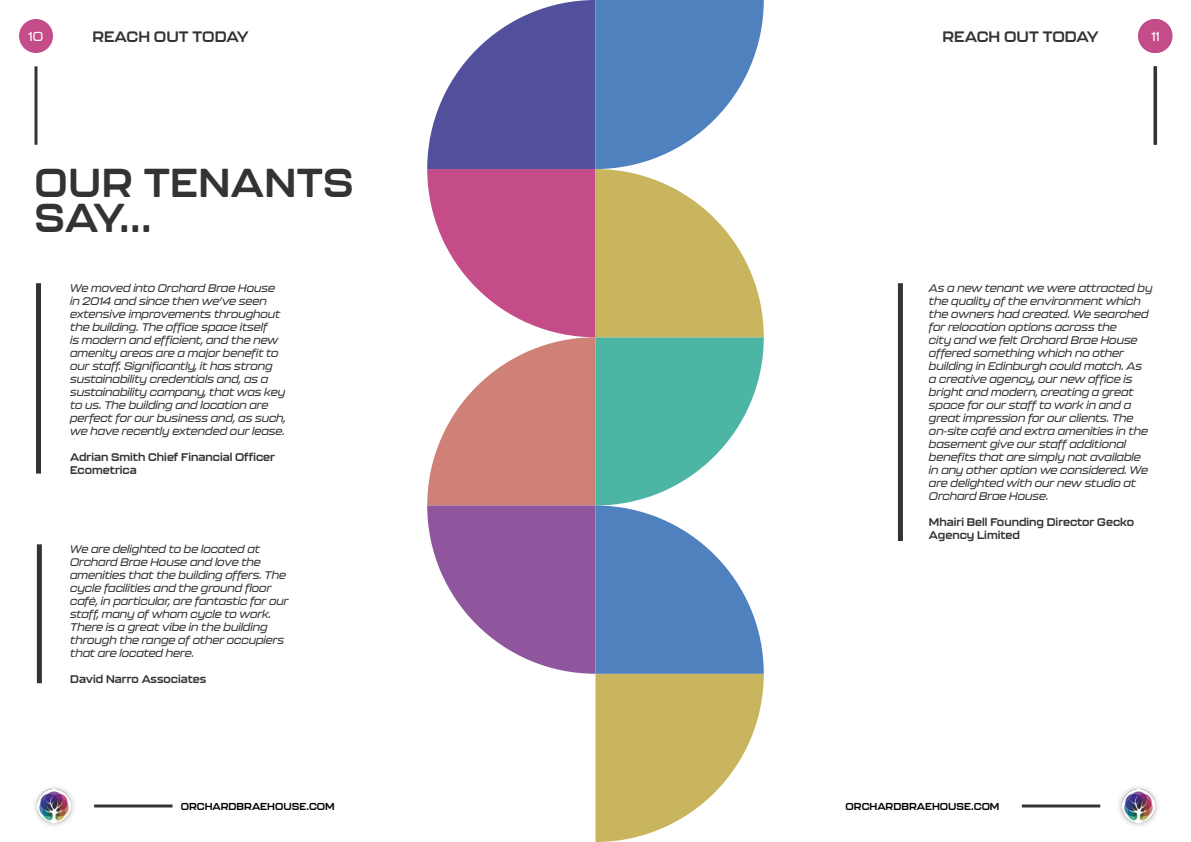
<style>
.page{position:relative;width:1191px;height:842px;background:#fff}
.page>*{position:absolute;margin:0;border:0;box-sizing:border-box;transform-origin:0 0}
.t1{font:700 40px/35px "Kallisto";letter-spacing:.01em;color:#333334}
.t2{font:700 15px "Kallisto";color:#333334}
.t3{font:500 13px "Kallisto";color:#fff}
.t4{font:italic 500 11px/13px "Kallisto";color:#333334}
.t5{font:700 11px/13px "Kallisto";color:#333334}
.t6{font:700 10px "Kallisto";color:#000}
</style>
<div class="page">
<div style="left:19px;top:19px;width:34px;height:34px;background:#c44d89;border-radius:50%"></div>
<svg style="left:34px;top:66px;width:4px;height:79px"></svg>
<hr style="left:1153px;top:66px;width:3px;height:79px;background:#333334">
<div style="left:36px;top:283px;width:5px;height:191px;background:#333334"></div>
<div style="left:37px;top:544px;width:5px;height:139px;background:#333334"></div>
<hr style="left:94px;top:804px;width:78px;height:3px;background:#333334">
<div style="left:31px;top:783px;width:46px;height:45px;background:#231f20;opacity:.27"></div>
<img style="left:37px;top:790px;width:33px;height:32px">
<div style="left:1138px;top:19px;width:34px;height:34px;background:#c44d89;border-radius:50%"></div>
<hr style="left:1154px;top:66px;width:3px;height:79px;background:#333334">
<svg style="left:427px;top:0;width:336px;height:842px"></svg>
<div style="left:898px;top:283px;width:5px;height:258px;background:#333334"></div>
<hr style="left:1021px;top:804px;width:79px;height:3px;background:#333334">
<div style="left:1115px;top:783px;width:46px;height:45px;background:#231f20;opacity:.27"></div>
<img style="left:1122px;top:790px;width:33px;height:32px">
<p class="t3" style="left:29px;top:29px;width:16px">10</p>
<p class="t2" style="left:92px;top:27px;width:157px">REACH OUT TODAY</p>
<p class="t1" style="left:34px;top:164px;width:320px">OUR TENANTS<br>SAY...</p>
<p class="t4" style="left:70px;top:281px;width:217px">We moved into Orchard Brae House in 2014 and since then we’ve seen extensive improvements throughout the building. The office space itself<br>is modern and efficient, and the new amenity areas are a major benefit to our staff. Significantly, it has strong sustainability credentials and, as a sustainability company, that was key to us. The building and location are perfect for our business and, as such, we have recently extended our lease.</p>
<p class="t5" style="left:70px;top:450px;width:206px">Adrian Smith Chief Financial Officer<br>Ecometrica</p>
<p class="t4" style="left:70px;top:542px;width:220px">We are delighted to be located at Orchard Brae House and love the amenities that the building offers. The cycle facilities and the ground floor café, in particular, are fantastic for our staff, many of whom cycle to work.<br>There is a great vibe in the building through the range of other occupiers that are located here.</p>
<p class="t5" style="left:70px;top:672px;width:138px">David Narro Associates</p>
<p class="t6" style="left:181px;top:800px;width:155px">ORCHARDBRAEHOUSE.COM</p>
<p class="t2" style="left:942px;top:27px;width:157px">REACH OUT TODAY</p>
<p class="t3" style="left:1151px;top:29px;width:10px">11</p>
<p class="t4" style="left:929px;top:281px;width:225px">As a new tenant we were attracted by the quality of the environment which the owners had created. We searched for relocation options across the<br>city and we felt Orchard Brae House offered something which no other building in Edinburgh could match. As<br>a creative agency, our new office is bright and modern, creating a great space for our staff to work in and a great impression for our clients. The on-site café and extra amenities in the basement give our staff additional benefits that are simply not available in any other option we considered. We are delighted with our new studio at Orchard Brae House.</p>
<p class="t5" style="left:929px;top:515px;width:207px">Mhairi Bell Founding Director Gecko<br>Agency Limited</p>
<p class="t6" style="left:845px;top:800px;width:155px">ORCHARDBRAEHOUSE.COM</p>
</div>
